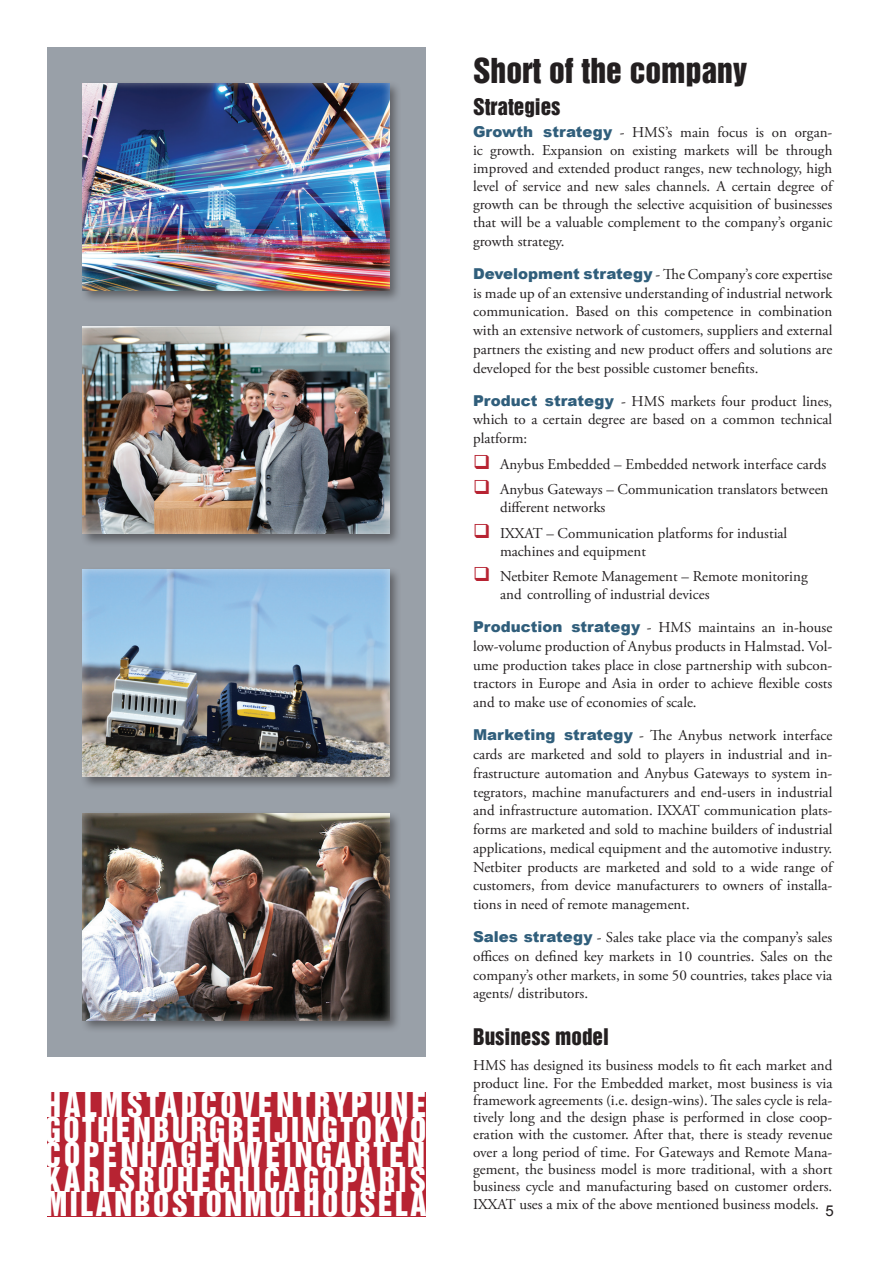
<style>
.page{position:relative;width:893px;height:1263px;background:#fff}
.page>*{position:absolute;margin:0;border:0;box-sizing:border-box;transform-origin:0 0}
.t1{font:31.5px "Helvetica Inserat LT";color:#231f20}
.t2{font:31.35px/24.9px "Helvetica Inserat LT";letter-spacing:.11em;color:#fff;scale:.93 1}
.t3{font:31.35px "Helvetica Inserat LT";letter-spacing:.085em;color:#fff;scale:.93 1}
.t4{font:21px "Helvetica Inserat LT";color:#231f20}
.t5{font:15px/18.8px "Adobe Garamond Pro";color:#231f20;text-align:justify}
.t6{font:15px "Arial";color:#231f20}
.s1{font-family:"Arial";font-weight:900;color:#305e7b}
.s2{color:#b72332}
</style>
<div class="page">
<div style="left:47px;top:47px;width:378px;height:1009px;background:#99a0a8"></div>
<div style="left:80px;top:80px;width:322px;height:223px;background:#231f20;opacity:.5"></div>
<div style="left:83px;top:82px;width:307px;height:208px;background:#fff;opacity:.5"></div>
<div style="left:80px;top:323px;width:322px;height:224px;background:#231f20;opacity:.5"></div>
<div style="left:83px;top:325px;width:307px;height:209px;background:#fff;opacity:.5"></div>
<div style="left:80px;top:566px;width:322px;height:224px;background:#231f20;opacity:.5"></div>
<div style="left:83px;top:569px;width:307px;height:208px;background:#fff;opacity:.5"></div>
<div style="left:80px;top:810px;width:322px;height:223px;background:#231f20;opacity:.5"></div>
<div style="left:83px;top:812px;width:307px;height:209px;background:#fff;opacity:.5"></div>
<div style="left:47px;top:1092px;width:378px;height:124px;background:#b72332"></div>
<p class="t2" style="left:45px;top:1093px;width:412px">HALMSTADCOVENTRYPUNE</p>
<p class="t3" style="left:45px;top:1111px;width:412px">GOTHENBURGBEIJINGTOKYO</p>
<p class="t2" style="left:45px;top:1142px;width:411px">COPENHAGENWEINGARTEN<br>KARLSRUHECHICAGOPARIS</p>
<p class="t3" style="left:45px;top:1185px;width:412px">MILANBOSTONMULHOUSELA</p>
<p class="t1" style="left:473px;top:52px;width:275px">Short of the company</p>
<p class="t4" style="left:473px;top:94px;width:89px">Strategies</p>
<p class="t5" style="left:473px;top:124px;width:361px;line-height:18.1px"><span class="s1">Growth strategy</span> - HMS’s main focus is on organ&shy;ic growth. Expansion on existing markets will be through improved and extended product ranges, new technology, high level of service and new sales channels. A certain degree of growth can be through the selective acquisition of businesses that will be a valuable complement to the company’s organic growth strategy.</p>
<p class="t5" style="left:473px;top:265px;width:361px"><span class="s1">Development strategy</span> - The Company’s core expertise is made up of an extensive understanding of industrial network communication. Based on this competence in combination with an extensive network of customers, suppliers and external partners the existing and new product offers and solutions are developed for the best possible customer benefits.</p>
<p class="t5" style="left:473px;top:392px;width:361px"><span class="s1">Product strategy</span> - HMS markets four product lines, which to a certain degree are based on a common technical</p>
<p class="t5" style="left:473px;top:430px;width:56px">platform:</p>
<p class="t5" style="left:473px;top:455px;width:355px"><span class="s2">❑</span> Anybus Embedded – Embedded network interface cards</p>
<p class="t5" style="left:500px;top:481px;width:330px;line-height:18px;text-indent:-27px"><span class="s2">❑</span> Anybus Gateways – Communication translators between different networks</p>
<p class="t5" style="left:473px;top:524px;width:316px"><span class="s2">❑</span> IXXAT – Communication platforms for industial</p>
<p class="t5" style="left:500px;top:542px;width:147px">machines and equipment</p>
<p class="t5" style="left:500px;top:568px;width:309px;line-height:18px;text-indent:-27px"><span class="s2">❑</span> Netbiter Remote Management – Remote monitoring and controlling of industrial devices</p>
<p class="t5" style="left:473px;top:619px;width:361px"><span class="s1">Production strategy</span> - HMS maintains an in-house low-volume production of Anybus products in Halmstad. Vol&shy;ume production takes place in close partnership with subcon&shy;tractors in Europe and Asia in order to achieve flexible costs and to make use of economies of scale.</p>
<p class="t5" style="left:473px;top:727px;width:361px"><span class="s1">Marketing strategy</span> - The Anybus network interface cards are marketed and sold to players in industrial and in&shy;frastructure automation and Anybus Gateways to system in&shy;tegrators, machine manufacturers and end-users in industrial and infrastructure automation. IXXAT communication plats&shy;forms are marketed and sold to machine builders of industrial applications, medical equipment and the automotive industry.<br>Netbiter products are marketed and sold to a wide range of customers, from device manufacturers to owners of installa&shy;tions in need of remote management.</p>
<p class="t5" style="left:473px;top:928px;width:361px"><span class="s1">Sales strategy</span> - Sales take place via the company’s sales offices on defined key markets in 10 countries. Sales on the company’s other markets, in some 50 countries, takes place via agents/ distributors.</p>
<p class="t4" style="left:473px;top:1024px;width:137px">Business model</p>
<p class="t5" style="left:473px;top:1057px;width:361px;line-height:17.4px">HMS has designed its business models to fit each market and product line. For the Embedded market, most business is via framework agreements (i.e. design-wins). The sales cycle is rela&shy;tively long and the design phase is performed in close coop&shy;eration with the customer. After that, there is steady revenue over a long period of time. For Gateways and Remote Mana&shy;gement, the business model is more traditional, with a short business cycle and manufacturing based on customer orders.<br>IXXAT uses a mix of the above mentioned business models.</p>
<p class="t6" style="left:826px;top:1201px;width:10px">5</p>
</div>
